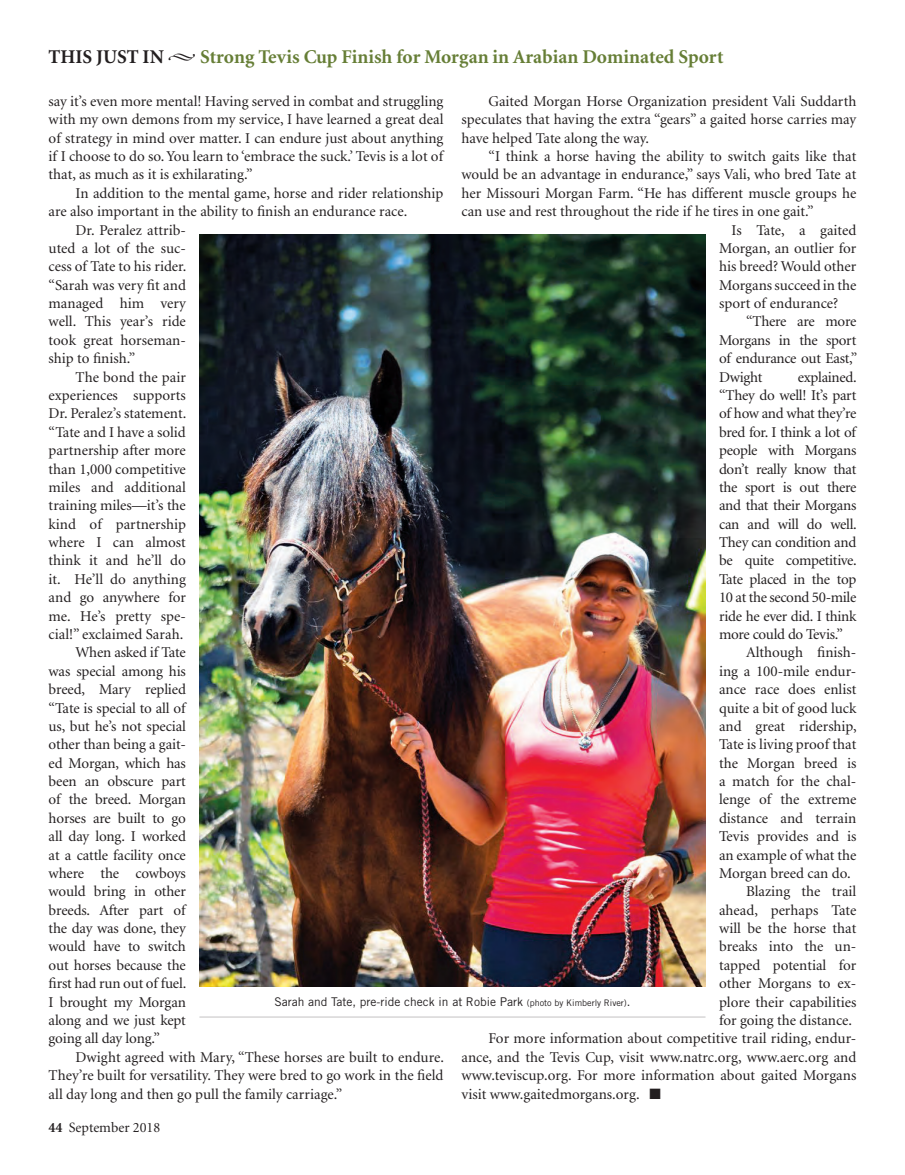
<style>
.page{position:relative;width:905px;height:1175px;background:#fff}
.page>*{position:absolute;margin:0;border:0;box-sizing:border-box;transform-origin:0 0}
.t1{font:700 19.5px "Minion";color:#667e36}
.t2{font:15px/18.3px "Minion";color:#231f20;text-align:justify}
.t3{font:14.25px "Minion";color:#231f20}
.t4{font:12px "Trade Gothic";color:#231f20}
.s1{color:#231f20}
.s2{font-size:9px}
.s3{font-weight:700}
</style>
<div class="page">
<img style="left:199px;top:235px;width:506px;height:751px">
<hr style="left:199px;top:1016px;width:506px;height:1px;background:#231f20">
<h1 class="t1" style="left:49px;top:47px;width:676px"><span class="s1">THIS JUST IN</span> <span class="s1">◆</span> Strong Tevis Cup Finish for Morgan in Arabian Dominated Sport</h1>
<p class="t2" style="left:49px;top:92px;width:396px">say it’s even more mental! Having served in combat and struggling with my own demons from my service, I have learned a great deal of strategy in mind over matter. I can endure just about anything if I choose to do so. You learn to ‘embrace the suck.’ Tevis is a lot of that, as much as it is exhilarating.”</p>
<p class="t2" style="left:49px;top:184px;width:396px;text-indent:27px">In addition to the mental game, horse and rider relationship are also important in the ability to finish an endurance race.</p>
<p class="t2" style="left:49px;top:221px;width:139px;text-indent:27px">Dr. Peralez attrib&shy;uted a lot of the suc&shy;cess of Tate to his rider. “Sarah was very fit and managed him very well. This year’s ride took great horseman&shy;ship to finish.”</p>
<p class="t2" style="left:49px;top:368px;width:139px;text-indent:27px">The bond the pair experiences supports Dr. Peralez’s statement. “Tate and I have a solid partnership after more than 1,000 competitive miles and additional training miles—it’s the kind of partnership where I can almost think it and he’ll do it. He’ll do anything and go anywhere for me. He’s pretty spe&shy;cial!” exclaimed Sarah.</p>
<p class="t2" style="left:49px;top:644px;width:139px;text-indent:27px">When asked if Tate was special among his breed, Mary replied “Tate is special to all of us, but he’s not special other than being a gait&shy;ed Morgan, which has been an obscure part of the breed. Morgan horses are built to go all day long. I worked at a cattle facility once where the cowboys would bring in other breeds. After part of the day was done, they would have to switch out horses because the first had run out of fuel.<br>I brought my Morgan along and we just kept going all day long.”</p>
<p class="t2" style="left:49px;top:1048px;width:397px;text-indent:27px">Dwight agreed with Mary, “These horses are built to endure.<br>They’re built for versatility. They were bred to go work in the field all day long and then go pull the family carriage.”</p>
<p class="t2" style="left:461px;top:92px;width:396px;text-indent:27px">Gaited Morgan Horse Organization president Vali Suddarth speculates that having the extra “gears” a gaited horse carries may have helped Tate along the way.</p>
<p class="t2" style="left:461px;top:148px;width:396px;text-indent:27px">“I think a horse having the ability to switch gaits like that would be an advantage in endurance,” says Vali, who bred Tate at her Missouri Morgan Farm. “He has different muscle groups he can use and rest throughout the ride if he tires in one gait.”</p>
<p class="t2" style="left:719px;top:221px;width:139px;text-indent:13px">Is Tate, a gaited Morgan, an outlier for his breed? Would other Morgans succeed in the sport of endurance?</p>
<p class="t2" style="left:719px;top:313px;width:140px;text-indent:27px">“There are more Morgans in the sport of endurance out East,” Dwight</p>
<p class="t2" style="left:719px;top:368px;width:139px;text-indent:79px">explained. “They do well! It’s part of how and what they’re bred for. I think a lot of people with Morgans don’t really know that the sport is out there and that their Morgans can and will do well.<br>They can condition and be quite competitive.<br>Tate placed in the top 10 at the second 50-mile ride he ever did. I think more could do Tevis.”</p>
<p class="t2" style="left:719px;top:644px;width:139px;text-indent:27px">Although finish&shy;ing a 100-mile endur&shy;ance race does enlist quite a bit of good luck and great ridership, Tate is living proof that the Morgan breed is a match for the chal&shy;lenge of the extreme distance and terrain Tevis provides and is an example of what the Morgan breed can do.</p>
<p class="t2" style="left:719px;top:882px;width:139px;text-indent:27px">Blazing the trail ahead, perhaps Tate will be the horse that breaks into the un&shy;tapped potential for other Morgans to ex&shy;plore their capabilities for going the distance.</p>
<p class="t2" style="left:461px;top:1030px;width:396px;text-indent:27px">For more information about competitive trail riding, endur&shy;ance, and the Tevis Cup, visit www.natrc.org, www.aerc.org and www.teviscup.org. For more information about gaited Morgans visit www.gaitedmorgans.org. ■</p>
<p class="t4" style="left:274px;top:994px;width:358px">Sarah and Tate, pre-ride check in at Robie Park <span class="s2">(photo by Kimberly River)</span>.</p>
<p class="t3" style="left:49px;top:1120px;width:113px"><span class="s3">44</span> September 2018</p>
</div>
